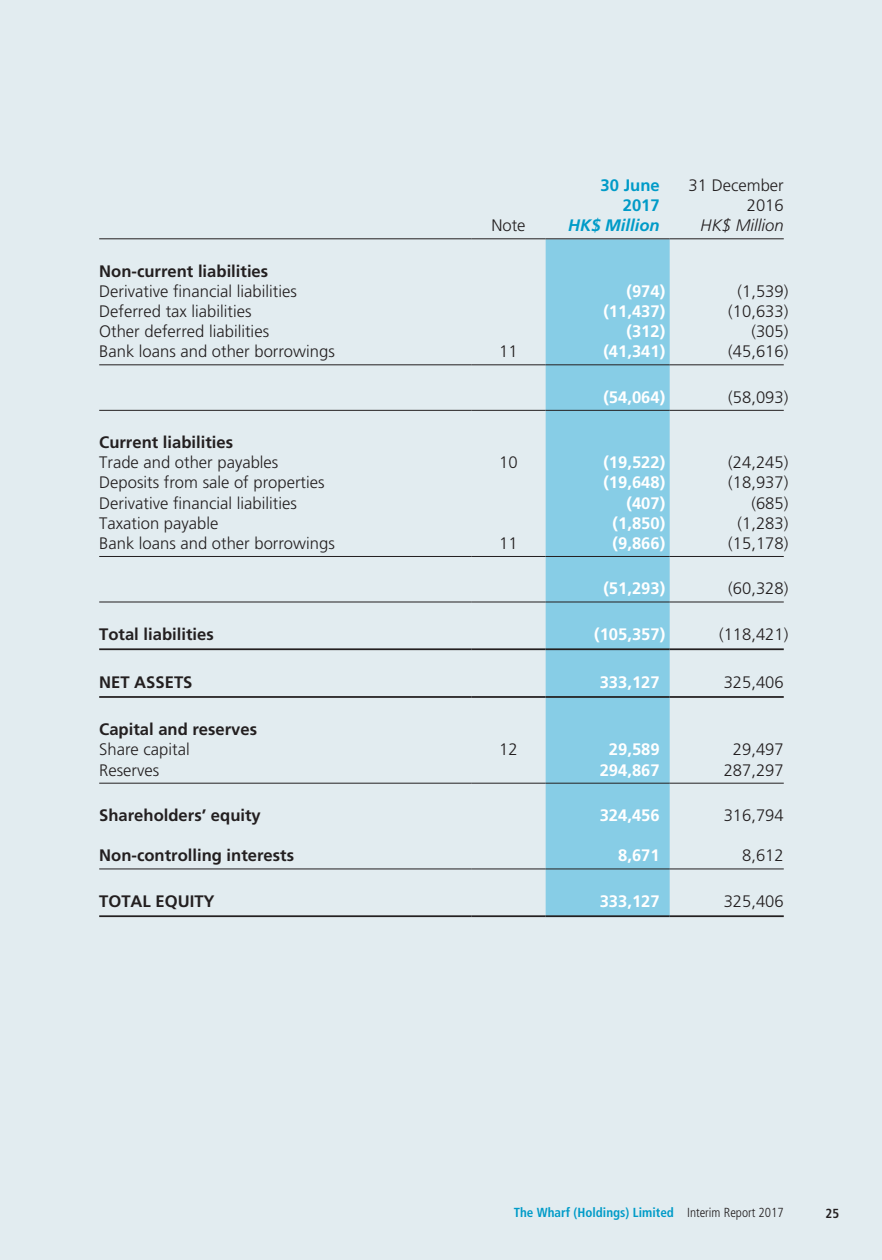
<style>
.page{position:relative;width:882px;height:1260px;background:#e2ecf0}
.page>*{position:absolute;margin:0;border:0;box-sizing:border-box;transform-origin:0 0}
._50_Table_txt{font:300 16.62px "Frutiger LT Std";color:#231f20}
._50_Table_txt-2{font:700 16.62px "Frutiger LT Std";color:#231f20}
._50_Table_txt-3{font:700 16.62px "Frutiger LT Std";color:#fff}
._50_Table_txt-4{font:700 16.62px "Frutiger LT Std";color:#009bc8}
._50_Table_txt-5{font:italic 700 16.62px "Frutiger LT Std";color:#009bc8}
._50_Table_txt-6{font:italic 300 16.62px "Frutiger LT Std";color:#231f20}
.t1{font:700 condensed 13.12px "Frutiger LT Std";color:#009bc8}
.t2{font:700 condensed 13.12px "Frutiger LT Std";color:#231f20}
.s1{font-weight:300;color:#231f20}
</style>
<div class="page">
<div style="left:546px;top:239px;width:124px;height:676px;background:#87cde6"></div>
<hr style="left:99px;top:238px;width:372px;height:1px;background:#231f20">
<hr style="left:471px;top:238px;width:75px;height:1px;background:#231f20">
<hr style="left:546px;top:238px;width:124px;height:1px;background:#231f20">
<hr style="left:670px;top:238px;width:114px;height:1px;background:#231f20">
<hr style="left:99px;top:364px;width:372px;height:1px;background:#231f20">
<hr style="left:471px;top:364px;width:75px;height:1px;background:#231f20">
<hr style="left:546px;top:364px;width:124px;height:1px;background:#231f20">
<hr style="left:670px;top:364px;width:114px;height:1px;background:#231f20">
<hr style="left:99px;top:410px;width:372px;height:1px;background:#231f20">
<hr style="left:471px;top:410px;width:75px;height:1px;background:#231f20">
<hr style="left:546px;top:410px;width:124px;height:1px;background:#231f20">
<hr style="left:670px;top:410px;width:114px;height:1px;background:#231f20">
<hr style="left:99px;top:556px;width:372px;height:1px;background:#231f20">
<hr style="left:471px;top:556px;width:75px;height:1px;background:#231f20">
<hr style="left:546px;top:556px;width:124px;height:1px;background:#231f20">
<hr style="left:670px;top:556px;width:114px;height:1px;background:#231f20">
<hr style="left:99px;top:602px;width:372px;height:1px;background:#231f20">
<hr style="left:471px;top:602px;width:75px;height:1px;background:#231f20">
<hr style="left:546px;top:602px;width:124px;height:1px;background:#231f20">
<hr style="left:670px;top:602px;width:114px;height:1px;background:#231f20">
<hr style="left:99px;top:648px;width:372px;height:2px;background:#231f20">
<hr style="left:471px;top:648px;width:75px;height:2px;background:#231f20">
<hr style="left:546px;top:648px;width:124px;height:2px;background:#231f20">
<hr style="left:670px;top:648px;width:114px;height:2px;background:#231f20">
<hr style="left:99px;top:696px;width:372px;height:2px;background:#231f20">
<hr style="left:471px;top:696px;width:75px;height:2px;background:#231f20">
<hr style="left:546px;top:696px;width:124px;height:2px;background:#231f20">
<hr style="left:670px;top:696px;width:114px;height:2px;background:#231f20">
<hr style="left:99px;top:783px;width:372px;height:1px;background:#231f20">
<hr style="left:471px;top:783px;width:75px;height:1px;background:#231f20">
<hr style="left:546px;top:783px;width:124px;height:1px;background:#231f20">
<hr style="left:670px;top:783px;width:114px;height:1px;background:#231f20">
<hr style="left:99px;top:869px;width:372px;height:1px;background:#231f20">
<hr style="left:471px;top:869px;width:75px;height:1px;background:#231f20">
<hr style="left:546px;top:869px;width:124px;height:1px;background:#231f20">
<hr style="left:670px;top:869px;width:114px;height:1px;background:#231f20">
<hr style="left:99px;top:915px;width:372px;height:2px;background:#231f20">
<hr style="left:471px;top:915px;width:75px;height:2px;background:#231f20">
<hr style="left:546px;top:915px;width:124px;height:2px;background:#231f20">
<hr style="left:670px;top:915px;width:114px;height:2px;background:#231f20">
<p class="_50_Table_txt-4" style="left:601px;top:175px;width:61px">30 June</p>
<p class="_50_Table_txt" style="left:689px;top:176px;width:97px">31 December</p>
<p class="_50_Table_txt-4" style="left:623px;top:196px;width:38px">2017</p>
<p class="_50_Table_txt" style="left:747px;top:196px;width:38px">2016</p>
<p class="_50_Table_txt" style="left:491px;top:216px;width:36px">Note</p>
<p class="_50_Table_txt-5" style="left:568px;top:216px;width:93px">HK$ Million</p>
<p class="_50_Table_txt-6" style="left:701px;top:216px;width:85px">HK$ Million</p>
<p class="_50_Table_txt-2" style="left:99px;top:261px;width:171px">Non-current liabilities</p>
<p class="_50_Table_txt" style="left:99px;top:282px;width:199px">Derivative financial liabilities</p>
<p class="_50_Table_txt-3" style="left:626px;top:281px;width:40px">(974)</p>
<p class="_50_Table_txt" style="left:738px;top:282px;width:52px">(1,539)</p>
<p class="_50_Table_txt" style="left:99px;top:302px;width:154px">Deferred tax liabilities</p>
<p class="_50_Table_txt-3" style="left:603px;top:301px;width:63px">(11,437)</p>
<p class="_50_Table_txt" style="left:728px;top:302px;width:62px">(10,633)</p>
<p class="_50_Table_txt" style="left:99px;top:322px;width:171px">Other deferred liabilities</p>
<p class="_50_Table_txt-3" style="left:626px;top:322px;width:40px">(312)</p>
<p class="_50_Table_txt" style="left:751px;top:322px;width:38px">(305)</p>
<p class="_50_Table_txt" style="left:99px;top:342px;width:237px">Bank loans and other borrowings</p>
<p class="_50_Table_txt" style="left:499px;top:342px;width:20px">11</p>
<p class="_50_Table_txt-3" style="left:603px;top:342px;width:63px">(41,341)</p>
<p class="_50_Table_txt" style="left:728px;top:342px;width:62px">(45,616)</p>
<p class="_50_Table_txt-3" style="left:603px;top:387px;width:63px">(54,064)</p>
<p class="_50_Table_txt" style="left:728px;top:388px;width:62px">(58,093)</p>
<p class="_50_Table_txt-2" style="left:99px;top:433px;width:135px">Current liabilities</p>
<p class="_50_Table_txt" style="left:99px;top:453px;width:181px">Trade and other payables</p>
<p class="_50_Table_txt" style="left:499px;top:453px;width:20px">10</p>
<p class="_50_Table_txt-3" style="left:603px;top:453px;width:63px">(19,522)</p>
<p class="_50_Table_txt" style="left:728px;top:453px;width:62px">(24,245)</p>
<p class="_50_Table_txt" style="left:99px;top:473px;width:227px">Deposits from sale of properties</p>
<p class="_50_Table_txt-3" style="left:603px;top:473px;width:63px">(19,648)</p>
<p class="_50_Table_txt" style="left:728px;top:473px;width:62px">(18,937)</p>
<p class="_50_Table_txt" style="left:99px;top:493px;width:199px">Derivative financial liabilities</p>
<p class="_50_Table_txt-3" style="left:626px;top:493px;width:40px">(407)</p>
<p class="_50_Table_txt" style="left:751px;top:493px;width:38px">(685)</p>
<p class="_50_Table_txt" style="left:99px;top:514px;width:121px">Taxation payable</p>
<p class="_50_Table_txt-3" style="left:613px;top:513px;width:54px">(1,850)</p>
<p class="_50_Table_txt" style="left:738px;top:514px;width:52px">(1,283)</p>
<p class="_50_Table_txt" style="left:99px;top:534px;width:237px">Bank loans and other borrowings</p>
<p class="_50_Table_txt" style="left:499px;top:534px;width:20px">11</p>
<p class="_50_Table_txt-3" style="left:613px;top:533px;width:54px">(9,866)</p>
<p class="_50_Table_txt" style="left:728px;top:534px;width:62px">(15,178)</p>
<p class="_50_Table_txt-3" style="left:603px;top:579px;width:63px">(51,293)</p>
<p class="_50_Table_txt" style="left:728px;top:579px;width:62px">(60,328)</p>
<p class="_50_Table_txt-2" style="left:99px;top:624px;width:116px">Total liabilities</p>
<p class="_50_Table_txt-3" style="left:594px;top:624px;width:73px">(105,357)</p>
<p class="_50_Table_txt" style="left:719px;top:625px;width:71px">(118,421)</p>
<p class="_50_Table_txt-2" style="left:99px;top:672px;width:95px">NET ASSETS</p>
<p class="_50_Table_txt-3" style="left:600px;top:672px;width:62px">333,127</p>
<p class="_50_Table_txt" style="left:724px;top:672px;width:62px">325,406</p>
<p class="_50_Table_txt-2" style="left:99px;top:720px;width:159px">Capital and reserves</p>
<p class="_50_Table_txt" style="left:99px;top:740px;width:92px">Share capital</p>
<p class="_50_Table_txt" style="left:499px;top:740px;width:20px">12</p>
<p class="_50_Table_txt-3" style="left:609px;top:740px;width:52px">29,589</p>
<p class="_50_Table_txt" style="left:733px;top:740px;width:52px">29,497</p>
<p class="_50_Table_txt" style="left:99px;top:760px;width:62px">Reserves</p>
<p class="_50_Table_txt-3" style="left:600px;top:760px;width:62px">294,867</p>
<p class="_50_Table_txt" style="left:724px;top:760px;width:62px">287,297</p>
<p class="_50_Table_txt-2" style="left:99px;top:805px;width:163px">Shareholders’ equity</p>
<p class="_50_Table_txt-3" style="left:600px;top:805px;width:62px">324,456</p>
<p class="_50_Table_txt" style="left:724px;top:806px;width:62px">316,794</p>
<p class="_50_Table_txt-2" style="left:99px;top:846px;width:196px">Non-controlling interests</p>
<p class="_50_Table_txt-3" style="left:618px;top:846px;width:43px">8,671</p>
<p class="_50_Table_txt" style="left:742px;top:846px;width:43px">8,612</p>
<p class="_50_Table_txt-2" style="left:99px;top:891px;width:117px">TOTAL EQUITY</p>
<p class="_50_Table_txt-3" style="left:600px;top:891px;width:62px">333,127</p>
<p class="_50_Table_txt" style="left:724px;top:892px;width:62px">325,406</p>
<p class="t1" style="left:514px;top:1205px;width:272px">The Wharf (Holdings) Limited <span class="s1">Interim Report 2017</span></p>
<p class="t2" style="left:826px;top:1206px;width:15px">25</p>
</div>
